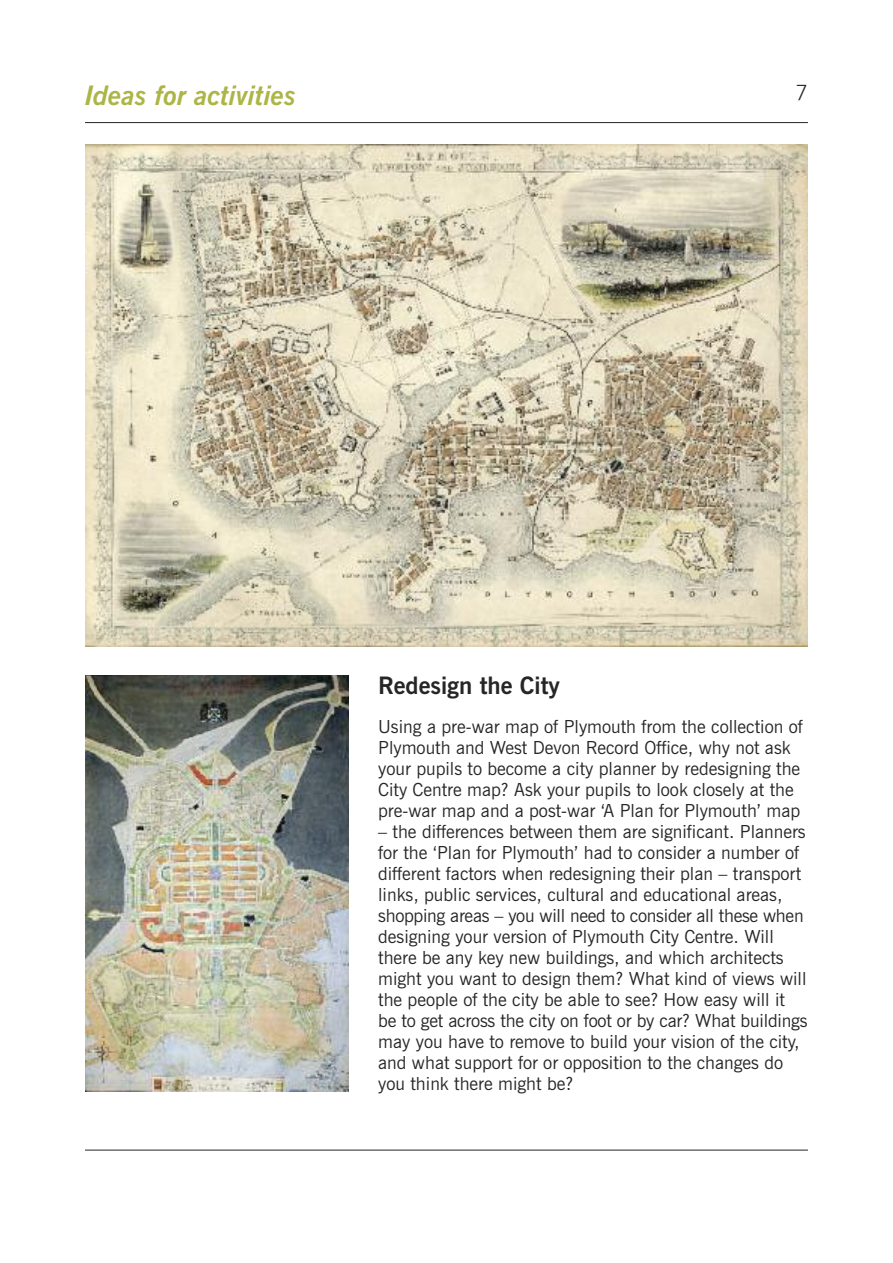
<style>
.page{position:relative;width:893px;height:1263px;background:#fff}
.page>*{position:absolute;margin:0;border:0;box-sizing:border-box;transform-origin:0 0}
.t1{font:italic 700 27px "News Gothic BT";color:#acb546}
.t2{font:700 24px "News Gothic BT";color:#272627}
.t3{font:300 21px "News Gothic BT";color:#272627}
.t4{font:18px/21px "News Gothic BT";color:#272627}
</style>
<div class="page">
<img style="left:85px;top:145px;width:723px;height:501px">
<img style="left:85px;top:675px;width:263px;height:416px">
<hr style="left:85px;top:1150px;width:723px;height:1px;background:#272627">
<hr style="left:85px;top:122px;width:723px;height:1px;background:#272627">
<h1 class="t1" style="left:85px;top:85px;width:213px">Ideas for activities</h1>
<p class="t3" style="left:795px;top:85px;width:14px">7</p>
<h2 class="t2" style="left:378px;top:676px;width:183px">Redesign the City</h2>
<p class="t4" style="left:378px;top:718px;width:426px">Using a pre-war map of Plymouth from the collection of Plymouth and West Devon Record Office, why not ask your pupils to become a city planner by redesigning the City Centre map? Ask your pupils to look closely at the pre-war map and a post-war ‘A Plan for Plymouth’ map</p>
<p class="t4" style="left:378px;top:823px;width:431px">– the differences between them are significant. Planners for the ‘Plan for Plymouth’ had to consider a number of different factors when redesigning their plan – transport links, public services, cultural and educational areas, shopping areas – you will need to consider all these when designing your version of Plymouth City Centre. Will there be any key new buildings, and which architects might you want to design them? What kind of views will the people of the city be able to see? How easy will it be to get across the city on foot or by car? What buildings may you have to remove to build your vision of the city, and what support for or opposition to the changes do you think there might be?</p>
</div>
